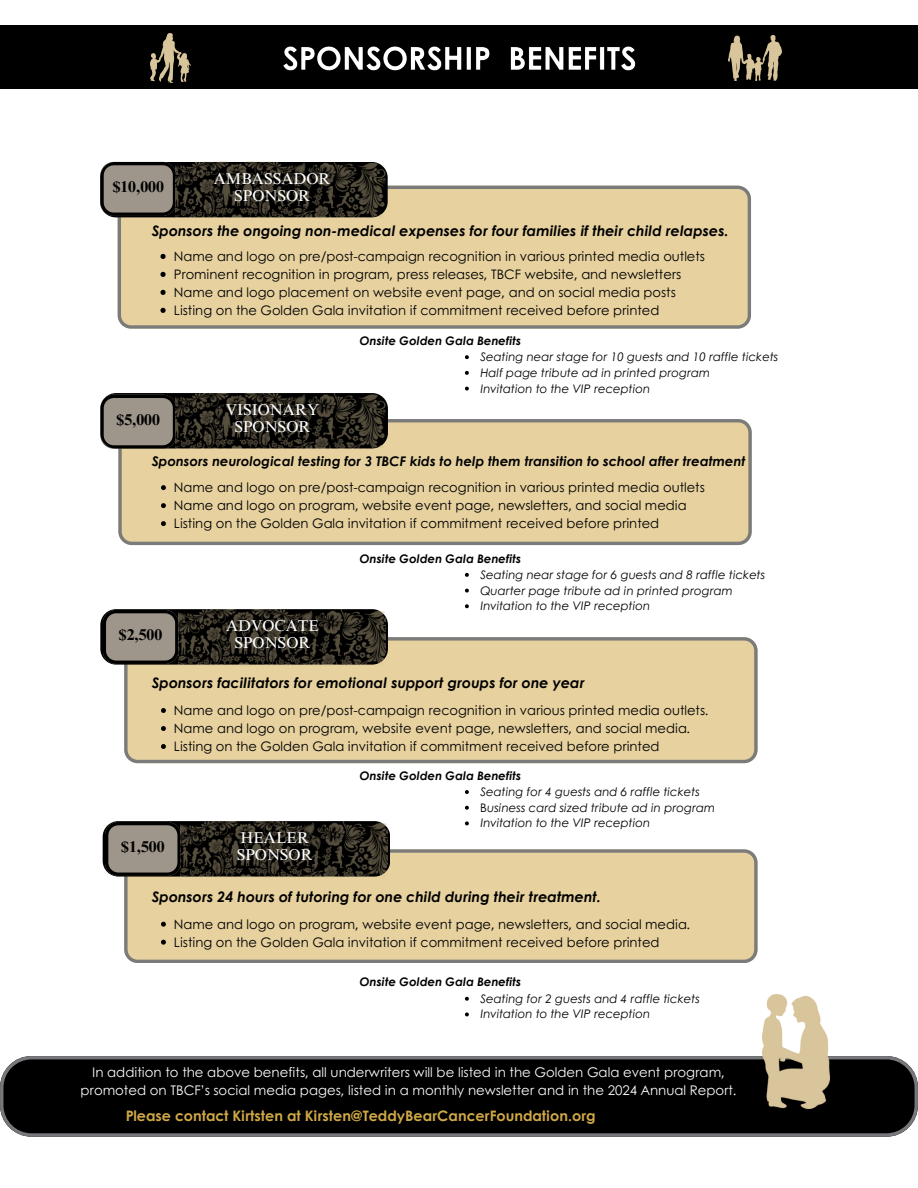
<style>
.page{position:relative;width:918px;height:1188px;background:#fff}
.page>*{position:absolute;margin:0;border:0;box-sizing:border-box;transform-origin:0 0}
.t1{font:15.75px/16.6px "Times NRMT Pro";color:#fff;text-align:center}
.t2{font:700 15.6px "Times NRMT Pro";color:#000}
.t3{font:italic 700 14.4px "Century Gothic";color:#000}
.t4{font:700 14.4px "Century Gothic";color:#d0a846}
.t5{font:13.35px/18px "Century Gothic";color:#fcfbf9;text-align:center}
.t6{font:italic 700 13.35px "Century Gothic";color:#000}
.t7{font:13.05px "Century Gothic";color:#000}
.t8{font:italic 11.85px "Century Gothic";color:#000}
.t9{font:italic 700 11.85px "Century Gothic";color:#000}
.s1{font-style:normal}
</style>
<div class="page">
<svg style="left:0;top:1056px;width:918px;height:81px;background:#0e0f0f"></svg>
<div style="left:118px;top:186px;width:633px;height:143px;background:#e6d19f"></div>
<div style="left:118px;top:419px;width:634px;height:126px;background:#e6d19f"></div>
<div style="left:124px;top:637px;width:634px;height:126px;background:#e6d19f"></div>
<svg style="left:124px;top:849px;width:634px;height:114px;background:#dfcb9c"></svg>
<svg style="left:160px;top:254px;width:6px;height:5px"></svg>
<svg style="left:160px;top:272px;width:6px;height:5px"></svg>
<svg style="left:160px;top:290px;width:6px;height:5px"></svg>
<svg style="left:160px;top:308px;width:6px;height:5px"></svg>
<svg style="left:465px;top:355px;width:4px;height:4px"></svg>
<svg style="left:465px;top:371px;width:4px;height:4px"></svg>
<svg style="left:465px;top:387px;width:4px;height:4px"></svg>
<svg style="left:161px;top:485px;width:5px;height:5px"></svg>
<svg style="left:161px;top:503px;width:5px;height:5px"></svg>
<svg style="left:161px;top:521px;width:5px;height:5px"></svg>
<svg style="left:161px;top:708px;width:5px;height:5px"></svg>
<svg style="left:161px;top:726px;width:5px;height:5px"></svg>
<svg style="left:161px;top:744px;width:5px;height:5px"></svg>
<svg style="left:161px;top:922px;width:5px;height:5px"></svg>
<svg style="left:161px;top:940px;width:5px;height:5px"></svg>
<svg style="left:465px;top:573px;width:4px;height:4px"></svg>
<svg style="left:465px;top:589px;width:4px;height:4px"></svg>
<svg style="left:465px;top:604px;width:4px;height:4px"></svg>
<svg style="left:465px;top:790px;width:4px;height:4px"></svg>
<svg style="left:465px;top:806px;width:4px;height:4px"></svg>
<svg style="left:465px;top:821px;width:4px;height:4px"></svg>
<svg style="left:465px;top:997px;width:4px;height:4px"></svg>
<svg style="left:465px;top:1012px;width:4px;height:4px"></svg>
<img style="left:762px;top:994px;width:68px;height:115px">
<svg style="left:100px;top:162px;width:75px;height:54px;background:#817b72"></svg>
<img style="left:175px;top:162px;width:211px;height:55px">
<div style="left:103px;top:821px;width:287px;height:56px;background:#000;border-radius:16px"></div>
<svg style="left:105px;top:822px;width:76px;height:54px"></svg>
<img style="left:181px;top:822px;width:207px;height:55px">
<svg style="left:100px;top:393px;width:288px;height:56px"></svg>
<svg style="left:100px;top:395px;width:76px;height:54px;background:#837d73"></svg>
<img style="left:175px;top:393px;width:211px;height:55px">
<div style="left:100px;top:609px;width:288px;height:56px;background:#000;border-radius:16px"></div>
<svg style="left:103px;top:610px;width:76px;height:54px"></svg>
<img style="left:179px;top:610px;width:207px;height:55px">
<div style="left:0;top:25px;width:918px;height:64px;background:#000"></div>
<img style="left:729px;top:36px;width:53px;height:45px">
<img style="left:151px;top:33px;width:39px;height:50px">
<img style="left:283px;top:46px;width:353px;height:25px">
<p class="t2" style="left:113px;top:181px;width:53px">$10,000</p>
<p class="t1" style="left:214px;top:173px;width:118px">AMBASSADOR<br>SPONSOR</p>
<h3 class="t3" style="left:152px;top:220px;width:578px">Sponsors the ongoing non-medical expenses for four families if their child relapses.</h3>
<p class="t7" style="left:174px;top:246px;width:532px">Name and logo on pre/post-campaign recognition in various printed media outlets</p>
<h2 class="t7" style="left:174px;top:264px;width:509px">Prominent recognition in program, press releases, TBCF website, and newsletters</h2>
<h3 class="t7" style="left:174px;top:282px;width:503px">Name and logo placement on website event page, and on social media posts</h3>
<p class="t7" style="left:174px;top:300px;width:487px">Listing on the Golden Gala invitation if commitment received before printed</p>
<p class="t9" style="left:360px;top:332px;width:163px">Onsite Golden Gala Benefits</p>
<p class="t8" style="left:480px;top:348px;width:300px">Seating near stage for 10 guests and 10 raffle tickets</p>
<p class="t8" style="left:480px;top:364px;width:231px">Half page tribute ad in printed program</p>
<h6 class="t8" style="left:480px;top:379px;width:172px">Invitation to the VIP reception</h6>
<p class="t2" style="left:117px;top:414px;width:45px">$5,000</p>
<p class="t1" style="left:226px;top:404px;width:95px">VISIONARY<br>SPONSOR</p>
<p class="t6" style="left:152px;top:451px;width:595px">Sponsors neurological testing for 3 TBCF kids to help them transition to school after treatment</p>
<p class="t7" style="left:174px;top:478px;width:532px">Name and logo on pre/post-campaign recognition in various printed media outlets</p>
<p class="t7" style="left:174px;top:496px;width:514px">Name and logo on program, website event page, newsletters, and social media</p>
<p class="t7" style="left:174px;top:514px;width:487px">Listing on the Golden Gala invitation if commitment received before printed</p>
<p class="t2" style="left:119px;top:629px;width:45px">$2,500</p>
<h3 class="t1" style="left:226px;top:620px;width:94px">ADVOCATE<br>SPONSOR</h3>
<p class="t9" style="left:360px;top:549px;width:163px">Onsite Golden Gala Benefits</p>
<p class="t8" style="left:480px;top:566px;width:287px">Seating near stage for 6 guests and 8 raffle tickets</p>
<p class="t8" style="left:480px;top:581px;width:254px">Quarter page tribute ad in printed program</p>
<h3 class="t8" style="left:480px;top:597px;width:172px">Invitation to the VIP reception</h3>
<h2 class="t3" style="left:152px;top:672px;width:434px">Sponsors facilitators for emotional support groups for one year</h2>
<h3 class="t7" style="left:174px;top:700px;width:536px">Name and logo on pre/post-campaign recognition in various printed media outlets.</h3>
<h4 class="t7" style="left:174px;top:718px;width:518px">Name and logo on program, website event page, newsletters, and social media.</h4>
<p class="t7" style="left:174px;top:736px;width:487px">Listing on the Golden Gala invitation if commitment received before printed</p>
<p class="t2" style="left:121px;top:841px;width:45px">$1,500</p>
<p class="t1" style="left:237px;top:832px;width:78px;text-align:left">HEALER<br>SPONSOR</p>
<h2 class="t9" style="left:360px;top:766px;width:163px">Onsite Golden Gala Benefits</h2>
<p class="t8" style="left:480px;top:783px;width:221px">Seating for 4 guests and 6 raffle tickets</p>
<h3 class="t8" style="left:480px;top:798px;width:236px"><span class="s1">B</span>usiness card sized tribute ad in program</h3>
<p class="t8" style="left:480px;top:814px;width:172px">Invitation to the VIP reception</p>
<p class="t3" style="left:152px;top:886px;width:451px">Sponsors 24 hours of tutoring for one child during their treatment.</p>
<p class="t7" style="left:174px;top:914px;width:518px">Name and logo on program, website event page, newsletters, and social media.</p>
<h6 class="t7" style="left:174px;top:932px;width:487px">Listing on the Golden Gala invitation if commitment received before printed</h6>
<p class="t9" style="left:360px;top:973px;width:163px">Onsite Golden Gala Benefits</p>
<p class="t8" style="left:480px;top:989px;width:221px">Seating for 2 guests and 4 raffle tickets</p>
<h6 class="t8" style="left:480px;top:1005px;width:172px">Invitation to the VIP reception</h6>
<p class="t5" style="left:81px;top:1062px;width:657px">In addition to the above benefits, all underwriters will be listed in the Golden Gala event program, promoted on TBCF’s social media pages, listed in a monthly newsletter and in the 2024 Annual Report.</p>
<p class="t4" style="left:126px;top:1104px;width:472px">Please contact Kirtsten at Kirsten@TeddyBearCancerFoundation.org</p>
</div>
